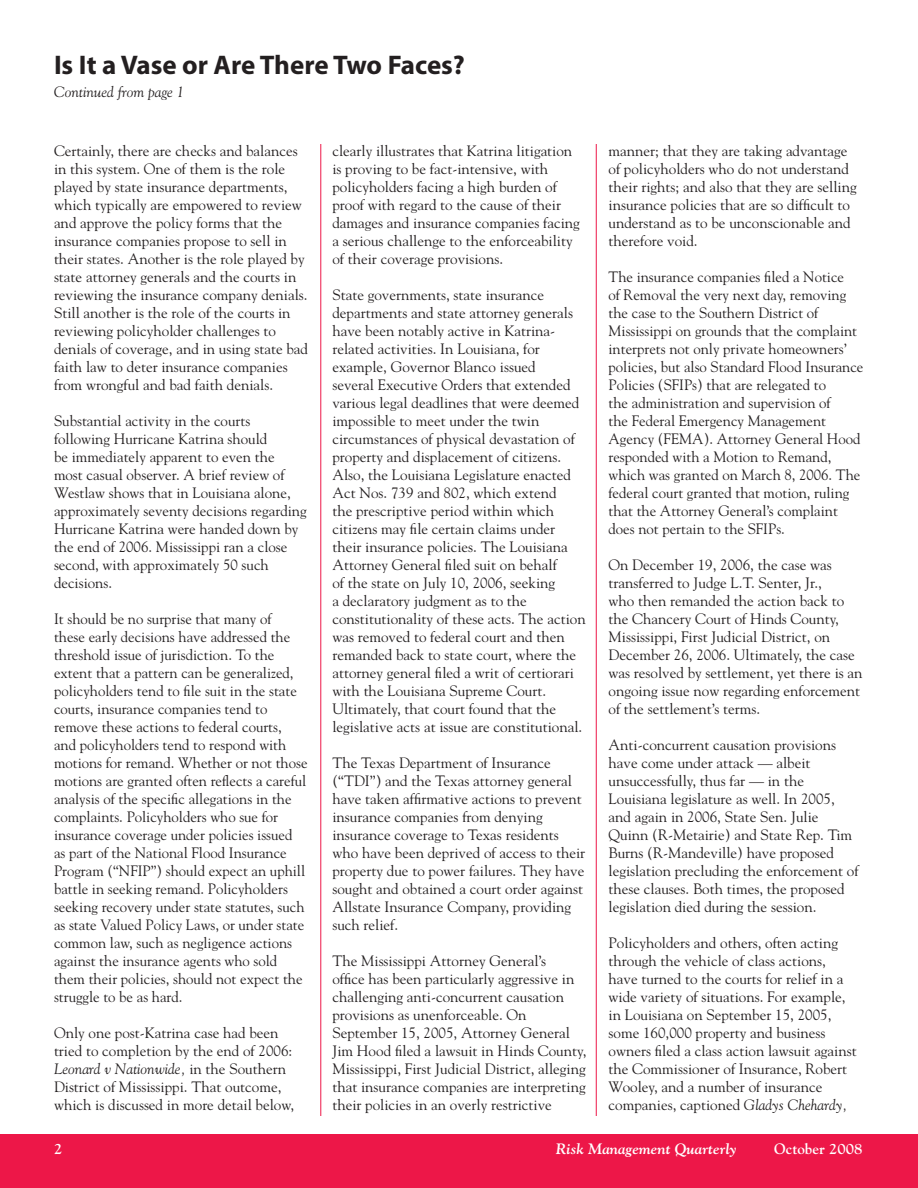
<style>
.page{position:relative;width:918px;height:1188px;background:#fff}
.page>*{position:absolute;margin:0;border:0;box-sizing:border-box;transform-origin:0 0}
.t1{font:700 27px "Myriad";letter-spacing:-.005em;color:#231f20}
.BODY_COPY_05{font:15px/18px "Goudy";color:#231f20}
.t2{font:italic 700 15px "Goudy";color:#fff}
.t3{font:italic 15px "Goudy";color:#231f20}
.t4{font:700 15px "Goudy";color:#fff}
.s1{font-style:italic}
</style>
<div class="page">
<hr style="left:596px;top:144px;width:1px;height:972px;background:#ed1748">
<hr style="left:320px;top:144px;width:1px;height:972px;background:#ed1748">
<div style="left:0;top:1134px;width:918px;height:54px;background:#ed1748"></div>
<p class="t1" style="left:54px;top:51px;width:412px">Is It a Vase or Are There Two Faces?</p>
<p class="t3" style="left:54px;top:82px;width:132px">Continued from page 1</p>
<p class="BODY_COPY_05" style="left:54px;top:141px;width:256px">Certainly, there are checks and balances in this system. One of them is the role played by state insurance departments, which typically are empowered to review and approve the policy forms that the insurance companies propose to sell in their states. Another is the role played by state attorney generals and the courts in reviewing the insurance company denials.<br>Still another is the role of the courts in reviewing policyholder challenges to denials of coverage, and in using state bad faith law to deter insurance companies from wrongful and bad faith denials.</p>
<p class="BODY_COPY_05" style="left:54px;top:411px;width:254px">Substantial activity in the courts following Hurricane Katrina should<br>be immediately apparent to even the most casual observer. A brief review of Westlaw shows that in Louisiana alone, approximately seventy decisions regarding Hurricane Katrina were handed down by the end of 2006. Mississippi ran a close second, with approximately 50 such decisions.</p>
<p class="BODY_COPY_05" style="left:54px;top:609px;width:255px">It should be no surprise that many of<br>these early decisions have addressed the threshold issue of jurisdiction. To the extent that a pattern can be generalized, policyholders tend to file suit in the state courts, insurance companies tend to remove these actions to federal courts, and policyholders tend to respond with motions for remand. Whether or not those motions are granted often reflects a careful analysis of the specific allegations in the complaints. Policyholders who sue for insurance coverage under policies issued as part of the National Flood Insurance Program (“NFIP”) should expect an uphill battle in seeking remand. Policyholders seeking recovery under state statutes, such as state Valued Policy Laws, or under state common law, such as negligence actions against the insurance agents who sold them their policies, should not expect the struggle to be as hard.</p>
<p class="BODY_COPY_05" style="left:54px;top:1023px;width:242px">Only one post-Katrina case had been tried to completion by the end of 2006:<br><span class="s1">Leonard v Nationwide,</span> in the Southern District of Mississippi. That outcome, which is discussed in more detail below,</p>
<p class="BODY_COPY_05" style="left:332px;top:141px;width:249px">clearly illustrates that Katrina litigation is proving to be fact-intensive, with policyholders facing a high burden of proof with regard to the cause of their damages and insurance companies facing a serious challenge to the enforceability of their coverage provisions.</p>
<p class="BODY_COPY_05" style="left:332px;top:285px;width:255px">State governments, state insurance departments and state attorney generals have been notably active in Katrina&shy;related activities. In Louisiana, for example, Governor Blanco issued<br>several Executive Orders that extended various legal deadlines that were deemed impossible to meet under the twin circumstances of physical devastation of property and displacement of citizens.<br>Also, the Louisiana Legislature enacted Act Nos. 739 and 802, which extend<br>the prescriptive period within which citizens may file certain claims under their insurance policies. The Louisiana Attorney General filed suit on behalf<br>of the state on July 10, 2006, seeking<br>a declaratory judgment as to the constitutionality of these acts. The action was removed to federal court and then remanded back to state court, where the attorney general filed a writ of certiorari with the Louisiana Supreme Court.<br>Ultimately, that court found that the legislative acts at issue are constitutional.</p>
<p class="BODY_COPY_05" style="left:332px;top:753px;width:254px">The Texas Department of Insurance (“TDI”) and the Texas attorney general have taken affirmative actions to prevent insurance companies from denying insurance coverage to Texas residents who have been deprived of access to their property due to power failures. They have sought and obtained a court order against Allstate Insurance Company, providing such relief.</p>
<p class="BODY_COPY_05" style="left:332px;top:951px;width:256px">The Mississippi Attorney General’s<br>office has been particularly aggressive in challenging anti-concurrent causation provisions as unenforceable. On September 15, 2005, Attorney General Jim Hood filed a lawsuit in Hinds County, Mississippi, First Judicial District, alleging that insurance companies are interpreting their policies in an overly restrictive</p>
<p class="BODY_COPY_05" style="left:609px;top:141px;width:250px">manner; that they are taking advantage of policyholders who do not understand their rights; and also that they are selling insurance policies that are so difficult to understand as to be unconscionable and therefore void.</p>
<p class="BODY_COPY_05" style="left:609px;top:267px;width:256px">The insurance companies filed a Notice<br>of Removal the very next day, removing the case to the Southern District of Mississippi on grounds that the complaint interprets not only private homeowners’ policies, but also Standard Flood Insurance Policies (SFIPs) that are relegated to<br>the administration and supervision of<br>the Federal Emergency Management Agency (FEMA). Attorney General Hood responded with a Motion to Remand, which was granted on March 8, 2006. The federal court granted that motion, ruling that the Attorney General’s complaint does not pertain to the SFIPs.</p>
<p class="BODY_COPY_05" style="left:609px;top:555px;width:256px">On December 19, 2006, the case was transferred to Judge L.T. Senter, Jr.,<br>who then remanded the action back to the Chancery Court of Hinds County, Mississippi, First Judicial District, on December 26, 2006. Ultimately, the case was resolved by settlement, yet there is an ongoing issue now regarding enforcement of the settlement’s terms.</p>
<p class="BODY_COPY_05" style="left:609px;top:735px;width:251px">Anti-concurrent causation provisions have come under attack — albeit unsuccessfully, thus far — in the Louisiana legislature as well. In 2005, and again in 2006, State Sen. Julie Quinn (R-Metairie) and State Rep. Tim Burns (R-Mandeville) have proposed legislation precluding the enforcement of these clauses. Both times, the proposed legislation died during the session.</p>
<p class="BODY_COPY_05" style="left:609px;top:933px;width:250px">Policyholders and others, often acting through the vehicle of class actions, have turned to the courts for relief in a wide variety of situations. For example, in Louisiana on September 15, 2005, some 160,000 property and business owners filed a class action lawsuit against the Commissioner of Insurance, Robert Wooley, and a number of insurance companies, captioned <span class="s1">Gladys Chehardy,</span></p>
<p class="t4" style="left:54px;top:1139px;width:10px">2</p>
<p class="t2" style="left:556px;top:1139px;width:182px">Risk Management Quarterly</p>
<p class="t4" style="left:774px;top:1139px;width:90px">October 2008</p>
</div>
